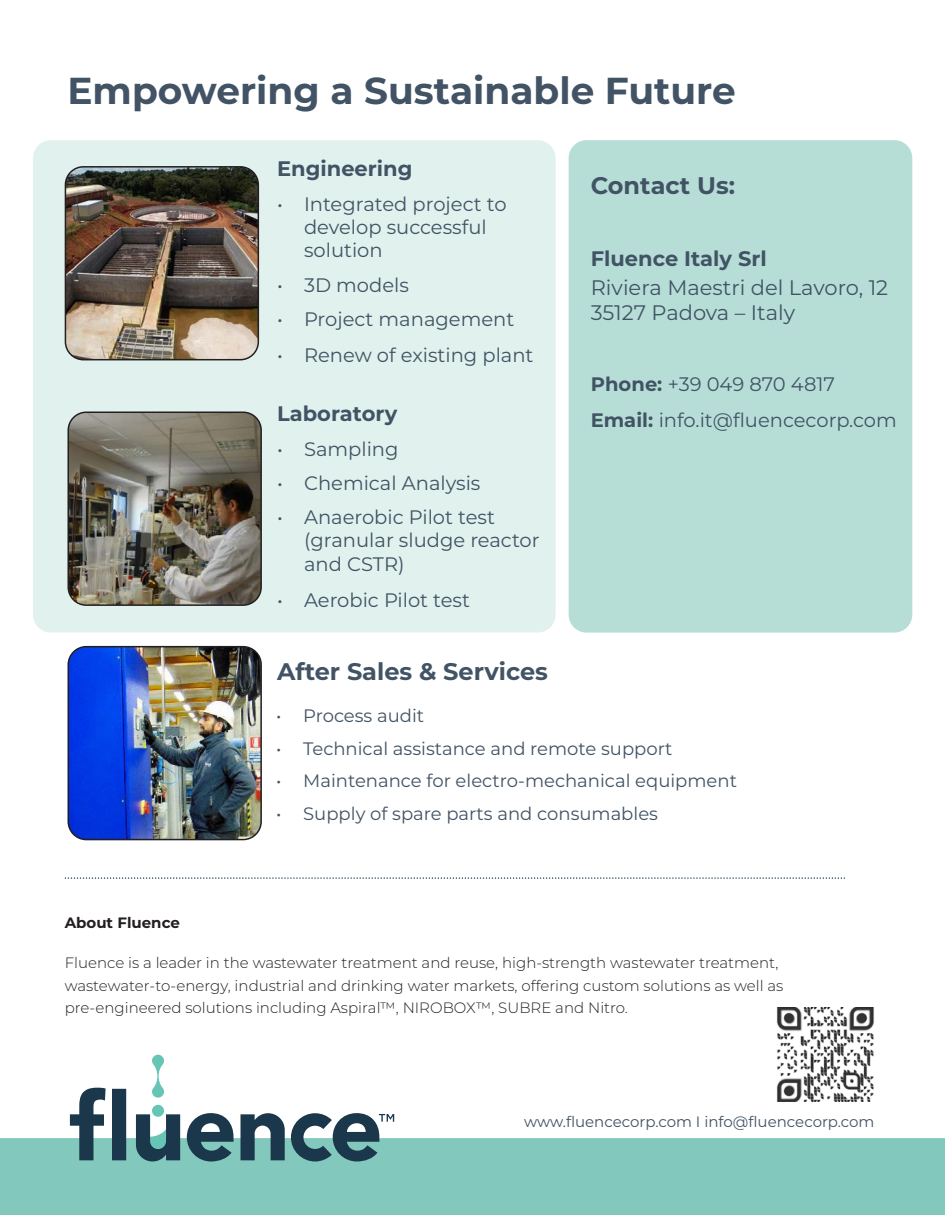
<style>
.page{position:relative;width:945px;height:1215px;background:#fff}
.page>*{position:absolute;margin:0;border:0;box-sizing:border-box;transform-origin:0 0}
.t1{font:700 37.5px "Montserrat";color:#415364}
.t2{font:700 24px "Montserrat";color:#415364}
.t3{font:21px/25.2px "Montserrat";color:#415364}
.t4{font:700 21px "Montserrat";color:#415364}
.t5{font:19.5px/23.4px "Montserrat";color:#415364}
.t6{font:18px "Montserrat";color:#415364}
.t7{font:300 15px/22.5px "Montserrat";color:#231f20}
.t8{font:15px "Montserrat";color:#415364}
.t9{font:700 15px "Montserrat";color:#231f20}
.s1{font-weight:700}
</style>
<div class="page">
<div style="left:33px;top:140px;width:523px;height:493px;background:#e1f1ee;border-radius:18px"></div>
<div style="left:569px;top:140px;width:343px;height:493px;background:#b6ded7;border-radius:18px"></div>
<img style="left:777px;top:1009px;width:97px;height:91px">
<div style="left:774px;top:1006px;width:104px;height:97px;border:2px solid #fff"></div>
<div style="left:0;top:1138px;width:945px;height:77px;background:#83c8bc"></div>
<svg style="left:65px;top:877px;width:780px;height:2px"></svg>
<img style="left:65px;top:167px;width:193px;height:193px">
<div style="left:65px;top:166px;width:194px;height:194px;border:2px solid #231f20;border-radius:18px"></div>
<svg style="left:70px;top:1055px;width:324px;height:106px"></svg>
<img style="left:68px;top:647px;width:193px;height:193px">
<div style="left:68px;top:646px;width:194px;height:194px;border:2px solid #231f20;border-radius:18px"></div>
<img style="left:68px;top:412px;width:193px;height:193px">
<div style="left:68px;top:412px;width:194px;height:194px;border:2px solid #231f20;border-radius:18px"></div>
<p class="t1" style="left:68px;top:63px;width:670px">Empowering a Sustainable Future</p>
<p class="t4" style="left:277px;top:154px;width:137px">Engineering</p>
<p class="t5" style="left:304px;top:191px;width:204px;text-indent:-27px">• Integrated project to develop successful solution</p>
<p class="t5" style="left:277px;top:272px;width:133px">• 3D models</p>
<p class="t5" style="left:277px;top:306px;width:239px">• Project management</p>
<p class="t5" style="left:277px;top:342px;width:258px">• Renew of existing plant</p>
<p class="t4" style="left:277px;top:399px;width:122px">Laboratory</p>
<p class="t5" style="left:277px;top:436px;width:123px">• Sampling</p>
<p class="t5" style="left:277px;top:470px;width:205px">• Chemical Analysis</p>
<p class="t5" style="left:304px;top:505px;width:237px;text-indent:-27px">• Anaerobic Pilot test (granular sludge reactor and CSTR)</p>
<p class="t5" style="left:277px;top:587px;width:195px">• Aerobic Pilot test</p>
<p class="t2" style="left:277px;top:654px;width:272px">After Sales &amp; Services</p>
<p class="t2" style="left:591px;top:169px;width:146px">Contact Us:</p>
<p class="t4" style="left:591px;top:244px;width:177px">Fluence Italy Srl</p>
<p class="t3" style="left:591px;top:274px;width:299px">Riviera Maestri del Lavoro, 12<br>35127 Padova – Italy</p>
<p class="t5" style="left:591px;top:371px;width:246px"><span class="s1">Phone:</span> +39 049 870 4817</p>
<p class="t5" style="left:591px;top:407px;width:308px"><span class="s1">Email:</span> info.it@fluencecorp.com</p>
<p class="t6" style="left:276px;top:704px;width:150px">• Process audit</p>
<p class="t6" style="left:276px;top:736px;width:398px">• Technical assistance and remote support</p>
<p class="t6" style="left:276px;top:768px;width:462px">• Maintenance for electro-mechanical equipment</p>
<p class="t6" style="left:276px;top:801px;width:383px">• Supply of spare parts and consumables</p>
<p class="t9" style="left:65px;top:912px;width:117px">About Fluence</p>
<p class="t7" style="left:65px;top:951px;width:720px">Fluence is a leader in the wastewater treatment and reuse, high-strength wastewater treatment, wastewater-to-energy, industrial and drinking water markets, offering custom solutions as well as pre-engineered solutions including Aspiral™, NIROBOX™, SUBRE and Nitro.</p>
<p class="t8" style="left:524px;top:1111px;width:352px">www.fluencecorp.com I info@fluencecorp.com</p>
</div>
